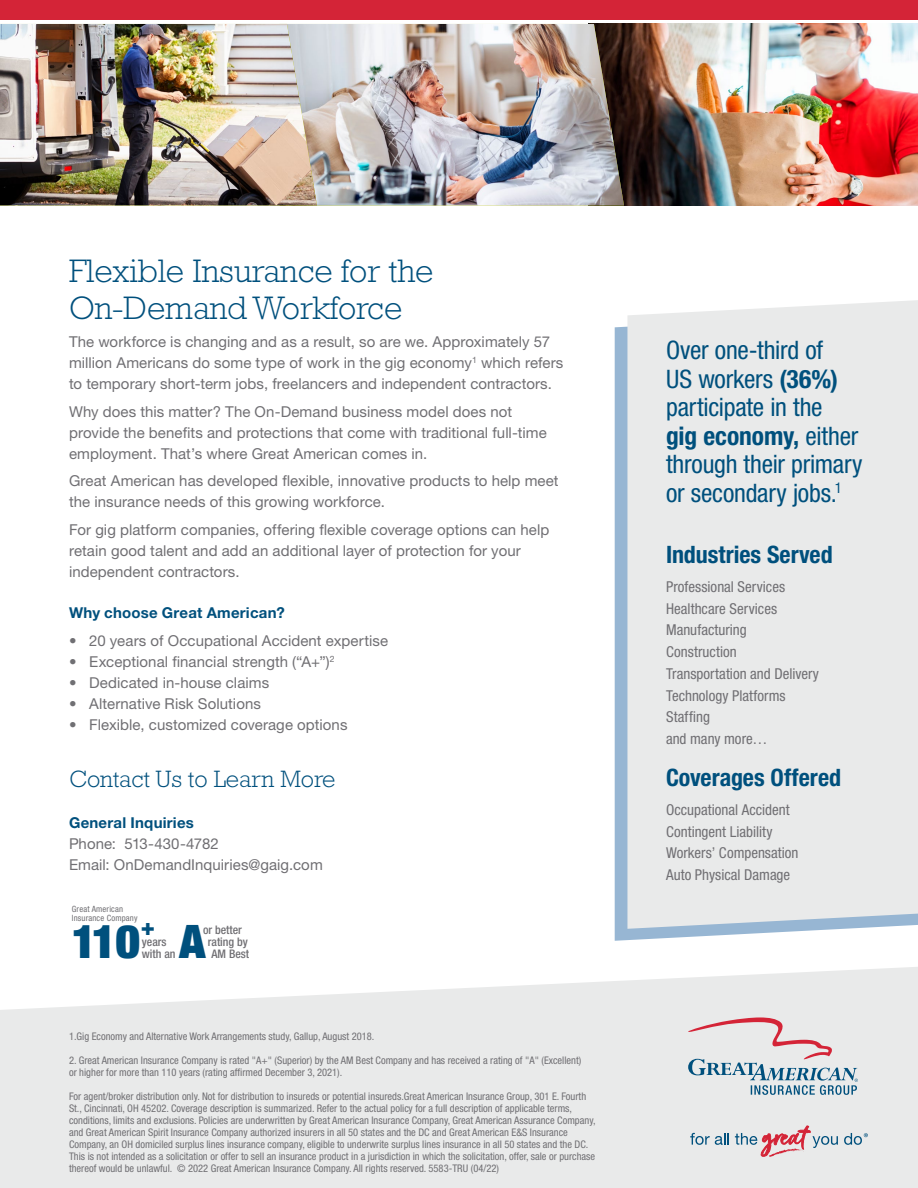
<style>
.page{position:relative;width:918px;height:1188px;background:#fff}
.page>*{position:absolute;margin:0;border:0;box-sizing:border-box;transform-origin:0 0}
.t1{font:900 condensed 46.35px "Helvetica Neue LT Std";color:#00507d}
.t2{font:300 33px/37.5px "Rockwell Std";color:#00507d}
.t3{font:condensed 25.5px/28.5px "Helvetica Neue LT Std";letter-spacing:-.01em;color:#00507d}
.t4{font:700 condensed 24px "Helvetica Neue LT Std";color:#00507d}
.t5{font:300 24px "Rockwell Std";color:#00507d}
.t6{font:15px/21px "Helvetica Neue LT Std";letter-spacing:.005em;color:#706f73}
.t7{font:condensed 15px/21.8px "Helvetica Neue LT Std";color:#706f73}
.t8{font:700 15px "Helvetica Neue LT Std";letter-spacing:.015em;color:#00507d}
.t9{font:500 condensed 11.85px/12.5px "Helvetica Neue LT Std";color:#706f73}
.t10{font:condensed 10.5px/12px "Helvetica Neue LT Std";color:#706f73}
.t11{font:condensed 8.55px/8.2px "Helvetica Neue LT Std";letter-spacing:.02em;color:#706f73}
.s1{font-weight:700}
</style>
<div class="page">
<img style="left:624px;top:24px;width:294px;height:181px">
<img style="left:317px;top:24px;width:307px;height:181px">
<img style="left:0;top:24px;width:317px;height:181px">
<div style="left:0;top:0;width:918px;height:20px;background:#d42437"></div>
<svg style="left:0;top:967px;width:918px;height:221px;background:#ebecec"></svg>
<svg style="left:690px;top:1133px;width:39px;height:12px"></svg>
<svg style="left:735px;top:1126px;width:103px;height:31px;background:#d8c2c7"></svg>
<svg style="left:844px;top:1133px;width:24px;height:12px"></svg>
<svg style="left:688px;top:1017px;width:170px;height:78px;background:#d1d0d5"></svg>
<svg style="left:615px;top:326px;width:223px;height:615px;background:#a5c0d9"></svg>
<div style="left:627px;top:300px;width:291px;height:629px;background:#e9eaea"></div>
<h2 class="t2" style="left:69px;top:252px;width:366px">Flexible Insurance for the<br>On-Demand Workforce</h2>
<h3 class="t6" style="left:69px;top:331px;width:496px">The workforce is changing and as a result, so are we. Approximately 57 million Americans do some type of work in the gig economy<sup>1</sup> which refers to temporary short-term jobs, freelancers and independent contractors.</h3>
<h3 class="t6" style="left:69px;top:401px;width:479px">Why does this matter? The On-Demand business model does not provide the benefits and protections that come with traditional full-time employment. That’s where Great American comes in.</h3>
<h3 class="t6" style="left:69px;top:470px;width:491px">Great American has developed flexible, innovative products to help meet the insurance needs of this growing workforce.</h3>
<h3 class="t6" style="left:69px;top:519px;width:482px">For gig platform companies, offering flexible coverage options can help retain good talent and add an additional layer of protection for your independent contractors.</h3>
<h3 class="t8" style="left:69px;top:604px;width:217px">Why choose Great American?</h3>
<h3 class="t6" style="left:69px;top:630px;width:321px">• 20 years of Occupational Accident expertise</h3>
<h3 class="t6" style="left:69px;top:651px;width:267px">• Exceptional financial strength (“A+”)<sup>2</sup></h3>
<h3 class="t6" style="left:69px;top:672px;width:202px">• Dedicated in-house claims</h3>
<h3 class="t6" style="left:69px;top:693px;width:193px">• Alternative Risk Solutions</h3>
<h3 class="t6" style="left:69px;top:714px;width:280px">• Flexible, customized coverage options</h3>
<h3 class="t5" style="left:69px;top:765px;width:268px">Contact Us to Learn More</h3>
<h3 class="t8" style="left:69px;top:814px;width:126px">General Inquiries</h3>
<h3 class="t6" style="left:69px;top:833px;width:255px">Phone: 513-430-4782<br>Email: OnDemandInquiries@gaig.com</h3>
<p class="t11" style="left:72px;top:905px;width:67px">Great American<br>Insurance Company</p>
<h1 class="t1" style="left:72px;top:912px;width:70px">110</h1>
<p class="t9" style="left:141px;top:935px;width:36px"><sup>+</sup>years with an</p>
<h1 class="t1" style="left:179px;top:912px;width:28px">A</h1>
<p class="t9" style="left:203px;top:923px;width:41px">or better</p>
<p class="t9" style="left:208px;top:935px;width:41px">rating by</p>
<p class="t9" style="left:211px;top:948px;width:39px">AM Best</p>
<p class="t10" style="left:69px;top:1030px;width:307px">1.Gig Economy and Alternative Work Arrangements study, Gallup, August 2018.</p>
<p class="t10" style="left:69px;top:1054px;width:514px">2. Great American Insurance Company is rated "A+" (Superior) by the AM Best Company and has received a rating of "A" (Excellent) or higher for more than 110 years (rating affirmed December 3, 2021).</p>
<p class="t10" style="left:69px;top:1090px;width:528px">For agent/broker distribution only. Not for distribution to insureds or potential insureds.Great American Insurance Group, 301 E. Fourth St., Cincinnati, OH 45202. Coverage description is summarized. Refer to the actual policy for a full description of applicable terms, conditions, limits and exclusions. Policies are underwritten by Great American Insurance Company, Great American Assurance Company, and Great American Spirit Insurance Company authorized insurers in all 50 states and the DC and Great American E&amp;S Insurance Company, an OH domiciled surplus lines insurance company, eligible to underwrite surplus lines insurance in all 50 states and the DC.<br>This is not intended as a solicitation or offer to sell an insurance product in a jurisdiction in which the solicitation, offer, sale or purchase thereof would be unlawful. © 2022 Great American Insurance Company. All rights reserved. 5583-TRU (04/22)</p>
<h3 class="t3" style="left:666px;top:336px;width:198px">Over one-third of<br>US workers <span class="s1">(36%) </span>participate in the<br><span class="s1">gig economy,</span> either through their primary or secondary jobs.<sup>1</sup></h3>
<h3 class="t4" style="left:666px;top:540px;width:168px">Industries Served</h3>
<h3 class="t7" style="left:666px;top:575px;width:155px">Professional Services<br>Healthcare Services<br>Manufacturing<br>Construction<br>Transportation and Delivery<br>Technology Platforms<br>Staffing<br>and many more…</h3>
<h3 class="t4" style="left:666px;top:763px;width:177px">Coverages Offered</h3>
<h3 class="t7" style="left:666px;top:799px;width:134px">Occupational Accident<br>Contingent Liability<br>Workers’ Compensation<br>Auto Physical Damage</h3>
</div>
